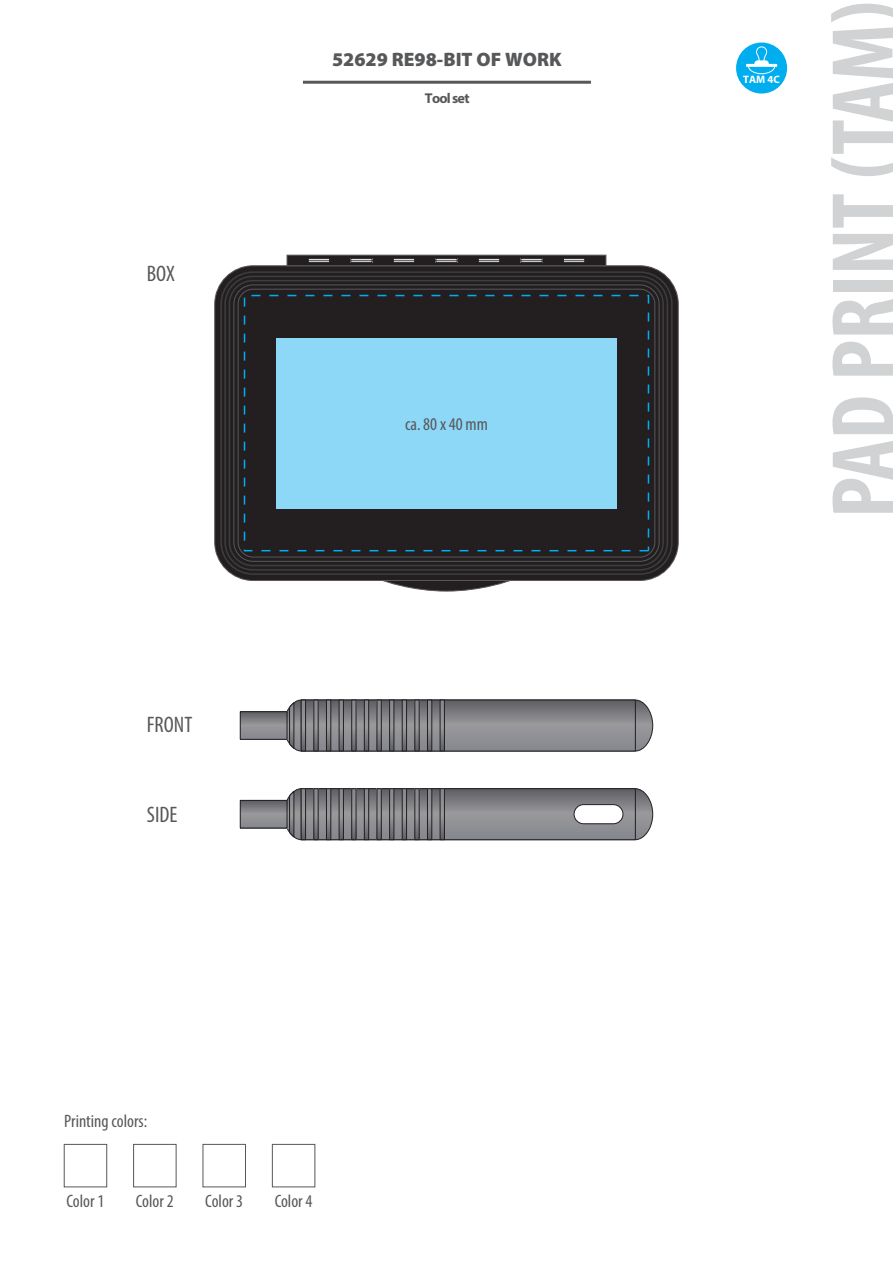
<style>
.page{position:relative;width:893px;height:1263px;background:#fff}
.page>*{position:absolute;margin:0;border:0;box-sizing:border-box;transform-origin:0 0}
.t1{font:700 condensed 90px "Myriad Pro";color:#d1d2d4}
.t2{font:condensed 22.5px "Myriad Pro";color:#57585a}
.t3{font:900 19.5px "Myriad Pro";color:#57585a}
.t4{font:condensed 18px "Myriad Pro";color:#57585a}
.t5{font:700 14.25px "Myriad Pro";letter-spacing:-.055em;color:#57585a}
.t6{font:700 10.8px "Myriad Pro";color:#fff}
</style>
<div class="page">
<svg style="left:383px;top:570px;width:127px;height:21px"></svg>
<div style="left:382px;top:569px;width:129px;height:22px;border:1px solid #57585a;border-radius:50%"></div>
<div style="left:215px;top:266px;width:463px;height:314px;background:#231f20;border-radius:38px"></div>
<div style="left:220px;top:271px;width:453px;height:304px;border:2px solid #3e3e3f;border-radius:32px"></div>
<div style="left:224px;top:276px;width:444px;height:295px;border:2px solid #3e3e3f;border-radius:28px"></div>
<div style="left:229px;top:280px;width:435px;height:286px;border:2px solid #3e3e3f;border-radius:23px"></div>
<svg style="left:234px;top:285px;width:425px;height:276px"></svg>
<div style="left:233px;top:285px;width:426px;height:277px;border:1px solid #57585a;border-radius:19px"></div>
<div style="left:238px;top:289px;width:417px;height:268px;background:#231f20;border-radius:15px"></div>
<div style="left:238px;top:289px;width:417px;height:268px;border:1px solid #57585a;border-radius:15px"></div>
<div style="left:287px;top:255px;width:319px;height:11px;background:#231f20;border:1px solid #57585a"></div>
<div style="left:308px;top:258px;width:22px;height:5px;background:#6c6c6f"></div>
<div style="left:308px;top:258px;width:22px;height:5px;border:1px solid #231f20"></div>
<div style="left:351px;top:258px;width:21px;height:5px;background:#6c6c6f"></div>
<div style="left:350px;top:258px;width:22px;height:5px;border:1px solid #231f20"></div>
<div style="left:393px;top:258px;width:22px;height:5px;background:#6c6c6f"></div>
<div style="left:393px;top:258px;width:22px;height:5px;border:1px solid #231f20"></div>
<div style="left:436px;top:258px;width:21px;height:5px;background:#6c6c6f"></div>
<div style="left:435px;top:258px;width:22px;height:5px;border:1px solid #231f20"></div>
<div style="left:478px;top:258px;width:22px;height:5px;background:#6c6c6f"></div>
<div style="left:478px;top:258px;width:22px;height:5px;border:1px solid #231f20"></div>
<div style="left:521px;top:258px;width:21px;height:5px;background:#6c6c6f"></div>
<div style="left:520px;top:258px;width:23px;height:5px;border:1px solid #231f20"></div>
<div style="left:563px;top:258px;width:22px;height:5px;background:#6c6c6f"></div>
<div style="left:563px;top:258px;width:22px;height:5px;border:1px solid #231f20"></div>
<hr style="left:303px;top:81px;width:288px;height:3px;background:#57585a">
<svg style="left:287px;top:699px;width:366px;height:52px;background:#7c7c80"></svg>
<svg style="left:242px;top:713px;width:43px;height:25px"></svg>
<div style="left:240px;top:711px;width:47px;height:29px;border:1px solid #231f20"></div>
<svg style="left:283px;top:788px;width:370px;height:52px;background:#7b7b7f"></svg>
<svg style="left:242px;top:802px;width:43px;height:24px"></svg>
<div style="left:240px;top:800px;width:47px;height:28px;border:1px solid #231f20"></div>
<div style="left:574px;top:805px;width:49px;height:19px;background:#fff;border-radius:10px"></div>
<div style="left:574px;top:804px;width:49px;height:20px;border:1px solid #231f20;border-radius:10px"></div>
<div style="left:736px;top:43px;width:51px;height:51px;background:#00aeef;border-radius:50%"></div>
<svg style="left:746px;top:46px;width:31px;height:28px"></svg>
<div style="left:276px;top:338px;width:341px;height:170px;background:#8dd7f7"></div>
<div style="left:64px;top:1144px;width:43px;height:43px;border:1px solid #57585a"></div>
<div style="left:133px;top:1144px;width:43px;height:43px;border:1px solid #57585a"></div>
<div style="left:203px;top:1144px;width:43px;height:43px;border:1px solid #57585a"></div>
<div style="left:272px;top:1144px;width:43px;height:43px;border:1px solid #57585a"></div>
<p class="t2" style="left:147px;top:260px;width:30px">BOX</p>
<p class="t2" style="left:147px;top:711px;width:47px">FRONT</p>
<p class="t2" style="left:147px;top:801px;width:32px">SIDE</p>
<p class="t3" style="left:332px;top:47px;width:231px">52629 RE98-BIT OF WORK</p>
<p class="t5" style="left:425px;top:89px;width:46px">Tool set</p>
<p class="t4" style="left:405px;top:413px;width:84px">ca. 80 x 40 mm</p>
<p class="t4" style="left:64px;top:1110px;width:84px">Printing colors:</p>
<p class="t4" style="left:67px;top:1190px;width:39px">Color 1</p>
<p class="t4" style="left:136px;top:1190px;width:39px">Color 2</p>
<p class="t4" style="left:205px;top:1190px;width:39px">Color 3</p>
<p class="t4" style="left:275px;top:1190px;width:39px">Color 4</p>
<p class="t6" style="left:743px;top:73px;width:38px">TAM 4C</p>
<h1 class="t1" style="left:807px;top:518px;width:519px;rotate:-90deg">PAD PRINT (TAM)</h1>
</div>
